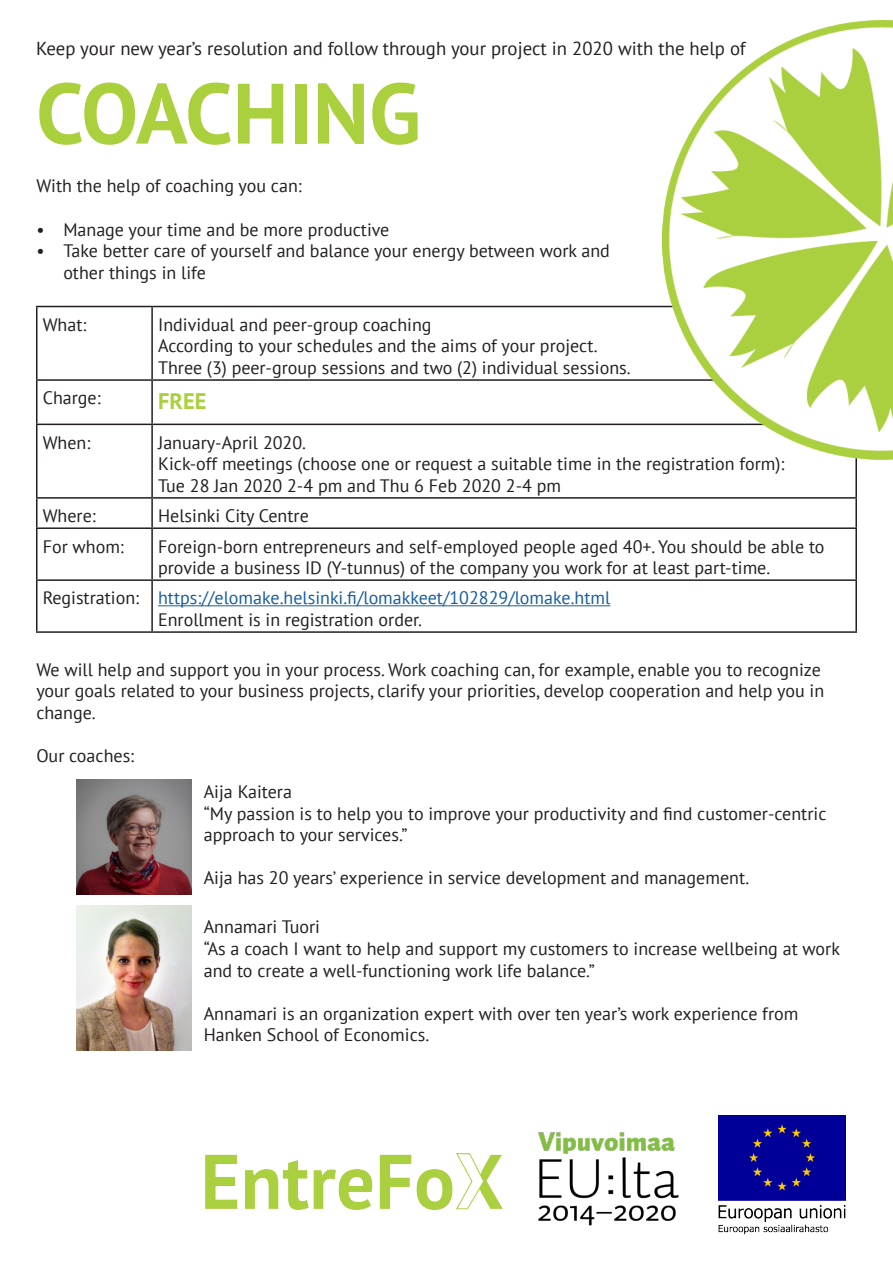
<style>
.page{position:relative;width:893px;height:1263px;background:#fff}
.page>*{position:absolute;margin:0;border:0;box-sizing:border-box;transform-origin:0 0}
.t1{font:700 85.5px "PT Sans";color:#aad03d}
.t2{font:700 22.5px "PT Sans";color:#aad03d}
.t3{font:18.75px "PT Sans";color:#231f20}
.t4{font:18px/21.6px "PT Sans";color:#231f20}
.t5{font:18px "PT Sans";color:#175d9e}
</style>
<div class="page">
<img style="left:538px;top:1132px;width:141px;height:94px">
<img style="left:718px;top:1116px;width:128px;height:119px">
<hr style="left:36px;top:306px;width:116px;height:1px;background:#231f20">
<hr style="left:36px;top:307px;width:2px;height:72px;background:#231f20">
<hr style="left:152px;top:306px;width:705px;height:1px;background:#231f20">
<hr style="left:151px;top:307px;width:2px;height:72px;background:#231f20">
<hr style="left:36px;top:379px;width:116px;height:2px;background:#231f20">
<hr style="left:36px;top:381px;width:2px;height:43px;background:#231f20">
<hr style="left:152px;top:379px;width:705px;height:2px;background:#231f20">
<hr style="left:151px;top:381px;width:2px;height:43px;background:#231f20">
<hr style="left:36px;top:424px;width:116px;height:1px;background:#231f20">
<hr style="left:36px;top:425px;width:2px;height:72px;background:#231f20">
<hr style="left:152px;top:424px;width:705px;height:1px;background:#231f20">
<hr style="left:151px;top:425px;width:2px;height:72px;background:#231f20">
<hr style="left:855px;top:425px;width:2px;height:72px;background:#231f20">
<hr style="left:36px;top:497px;width:116px;height:2px;background:#231f20">
<hr style="left:36px;top:499px;width:2px;height:28px;background:#231f20">
<hr style="left:152px;top:497px;width:705px;height:2px;background:#231f20">
<hr style="left:151px;top:499px;width:2px;height:28px;background:#231f20">
<hr style="left:855px;top:499px;width:2px;height:28px;background:#231f20">
<hr style="left:36px;top:527px;width:116px;height:2px;background:#231f20">
<hr style="left:36px;top:529px;width:2px;height:50px;background:#231f20">
<hr style="left:152px;top:527px;width:705px;height:2px;background:#231f20">
<hr style="left:151px;top:529px;width:2px;height:50px;background:#231f20">
<hr style="left:855px;top:529px;width:2px;height:50px;background:#231f20">
<hr style="left:36px;top:579px;width:116px;height:2px;background:#231f20">
<hr style="left:36px;top:581px;width:2px;height:50px;background:#231f20">
<hr style="left:152px;top:579px;width:705px;height:2px;background:#231f20">
<hr style="left:151px;top:581px;width:2px;height:50px;background:#231f20">
<hr style="left:855px;top:581px;width:2px;height:50px;background:#231f20">
<hr style="left:36px;top:631px;width:116px;height:2px;background:#231f20">
<hr style="left:152px;top:631px;width:705px;height:2px;background:#231f20">
<hr style="left:158px;top:605px;width:452px;height:1px;background:#175d9e">
<img style="left:77px;top:780px;width:115px;height:114px">
<img style="left:77px;top:905px;width:115px;height:145px">
<img style="left:205px;top:1153px;width:297px;height:57px">
<img style="left:662px;top:20px;width:231px;height:439px">
<p class="t3" style="left:36px;top:36px;width:711px">Keep your new year’s resolution and follow through your project in 2020 with the help of</p>
<p class="t1" style="left:36px;top:57px;width:387px">COACHING</p>
<p class="t4" style="left:36px;top:175px;width:267px">With the help of coaching you can:</p>
<p class="t4" style="left:36px;top:218px;width:355px">• Manage your time and be more productive</p>
<p class="t4" style="left:63px;top:240px;width:548px;text-indent:-27px">• Take better care of yourself and balance your energy between work and other things in life</p>
<p class="t4" style="left:43px;top:313px;width:45px">What:</p>
<p class="t4" style="left:158px;top:313px;width:275px">Individual and peer-group coaching</p>
<p class="t4" style="left:158px;top:335px;width:441px">According to your schedules and the aims of your project.</p>
<p class="t4" style="left:158px;top:356px;width:474px">Three (3) peer-group sessions and two (2) individual sessions.</p>
<p class="t4" style="left:43px;top:387px;width:59px">Charge:</p>
<p class="t2" style="left:158px;top:386px;width:50px">FREE</p>
<p class="t4" style="left:43px;top:431px;width:49px">When:</p>
<p class="t4" style="left:158px;top:431px;width:149px">January-April 2020.</p>
<p class="t4" style="left:158px;top:453px;width:628px">Kick-off meetings (choose one or request a suitable time in the registration form):</p>
<p class="t4" style="left:158px;top:474px;width:405px">Tue 28 Jan 2020 2-4 pm and Thu 6 Feb 2020 2-4 pm</p>
<p class="t4" style="left:43px;top:505px;width:55px">Where:</p>
<p class="t4" style="left:158px;top:505px;width:152px">Helsinki City Centre</p>
<p class="t4" style="left:43px;top:535px;width:83px">For whom:</p>
<p class="t4" style="left:158px;top:535px;width:668px">Foreign-born entrepreneurs and self-employed people aged 40+. You should be able to provide a business ID (Y-tunnus) of the company you work for at least part-time.</p>
<p class="t4" style="left:43px;top:587px;width:98px">Registration:</p>
<p class="t5" style="left:158px;top:587px;width:454px">https://elomake.helsinki.fi/lomakkeet/102829/lomake.html</p>
<p class="t4" style="left:158px;top:608px;width:265px">Enrollment is in registration order.</p>
<p class="t4" style="left:36px;top:658px;width:789px">We will help and support you in your process. Work coaching can, for example, enable you to recognize your goals related to your business projects, clarify your priorities, develop cooperation and help you in change.</p>
<p class="t4" style="left:36px;top:745px;width:99px">Our coaches:</p>
<p class="t4" style="left:204px;top:780px;width:90px">Aija Kaitera</p>
<p class="t4" style="left:204px;top:802px;width:624px">“My passion is to help you to improve your productivity and find customer-centric approach to your services.”</p>
<p class="t4" style="left:204px;top:867px;width:547px">Aija has 20 years’ experience in service development and management.</p>
<p class="t4" style="left:204px;top:916px;width:118px">Annamari Tuori</p>
<p class="t4" style="left:204px;top:937px;width:638px">“As a coach I want to help and support my customers to increase wellbeing at work and to create a well-functioning work life balance.”</p>
<p class="t4" style="left:204px;top:1002px;width:596px">Annamari is an organization expert with over ten year’s work experience from<br>Hanken School of Economics.</p>
</div>
